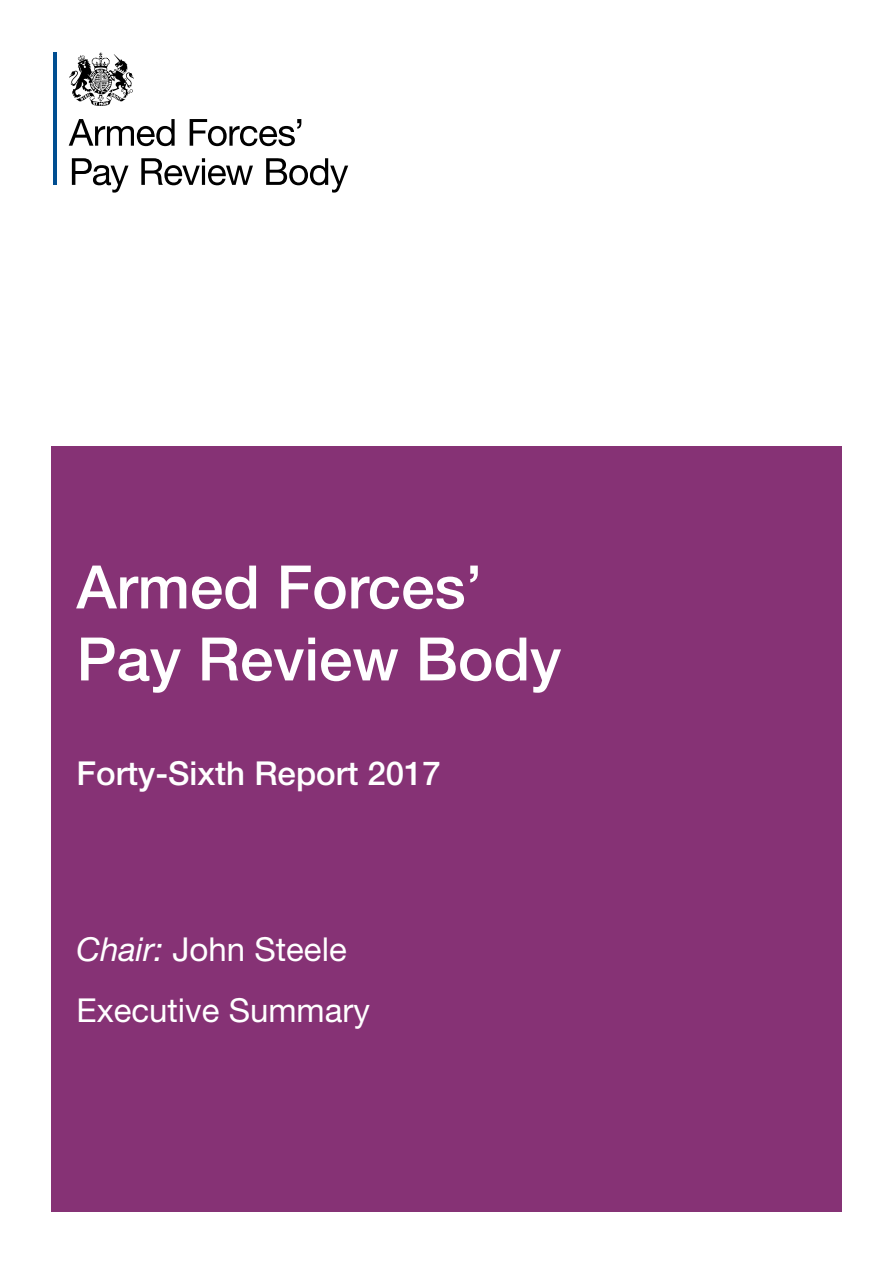
<style>
.page{position:relative;width:893px;height:1263px;background:#fff}
.page>*{position:absolute;margin:0;border:0;box-sizing:border-box;transform-origin:0 0}
.t1{font:500 60px/72px "Helvetica Neue LT Std";color:#fff}
.t2{font:33px "Helvetica Neue LT Std";color:#fff}
.t3{font:500 33px "Helvetica Neue LT Std";color:#fff}
.s1{font-style:italic}
</style>
<div class="page">
<hr style="left:53px;top:53px;width:3px;height:132px;background:#004e91">
<svg style="left:69px;top:119px;width:106px;height:27px"></svg>
<svg style="left:190px;top:119px;width:111px;height:27px"></svg>
<svg style="left:72px;top:158px;width:57px;height:35px"></svg>
<svg style="left:141px;top:158px;width:112px;height:27px"></svg>
<svg style="left:266px;top:158px;width:82px;height:35px"></svg>
<svg style="left:69px;top:53px;width:65px;height:53px"></svg>
<div style="left:51px;top:446px;width:791px;height:766px;background:#863275"></div>
<p class="t1" style="left:77px;top:550px;width:486px">Armed Forces’<br>Pay Review Body</p>
<p class="t3" style="left:77px;top:754px;width:366px">Forty-Sixth Report 2017</p>
<p class="t2" style="left:77px;top:929px;width:272px"><span class="s1">Chair:</span> John Steele</p>
<p class="t2" style="left:77px;top:990px;width:295px">Executive Summary</p>
</div>
